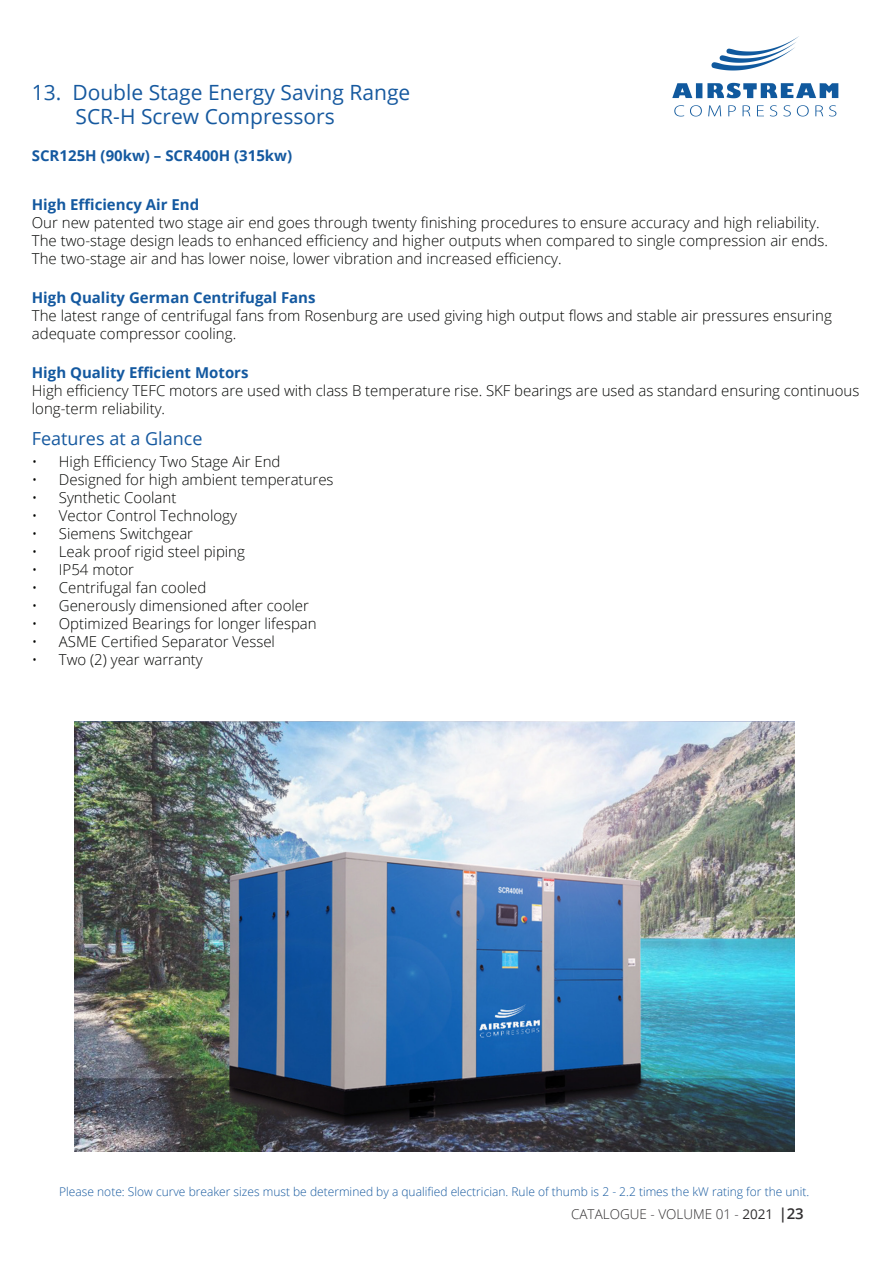
<style>
.page{position:relative;width:893px;height:1263px;background:#fff}
.page>*{position:absolute;margin:0;border:0;box-sizing:border-box;transform-origin:0 0}
.subtitle{font:21px "Open Sans";color:#16599f}
.subtitle-2{font:18px "Open Sans";color:#16599f}
.body_text{font:300 15px/18px "Open Sans";color:#040503}
.body_text-2{font:700 15px "Open Sans";color:#1459a0}
.t1{font:300 13.5px "Open Sans";color:#312f30}
.body_text-3{font:300 12px "Open Sans";color:#16599f}
.s1{font-weight:400}
.s2{font-weight:600;font-size:15px}
</style>
<div class="page">
<img style="left:74px;top:721px;width:720px;height:431px">
<img style="left:672px;top:37px;width:167px;height:80px">
<p class="subtitle" style="left:32px;top:78px;width:380px">13. Double Stage Energy Saving Range</p>
<p class="subtitle" style="left:76px;top:102px;width:261px">SCR-H Screw Compressors</p>
<p class="body_text-2" style="left:32px;top:145px;width:262px">SCR125H (90kw) – SCR400H (315kw)</p>
<p class="body_text-2" style="left:32px;top:194px;width:169px">High Efficiency Air End</p>
<p class="body_text" style="left:32px;top:213px;width:789px">Our new patented two stage air end goes through twenty finishing procedures to ensure accuracy and high reliability.</p>
<p class="body_text" style="left:32px;top:231px;width:798px">The two-stage design leads to enhanced efficiency and higher outputs when compared to single compression air ends.</p>
<p class="body_text" style="left:32px;top:249px;width:531px">The two-stage air and has lower noise, lower vibration and increased efficiency.</p>
<p class="body_text-2" style="left:32px;top:287px;width:285px">High Quality German Centrifugal Fans</p>
<p class="body_text" style="left:32px;top:306px;width:801px">The latest range of centrifugal fans from Rosenburg are used giving high output flows and stable air pressures ensuring</p>
<p class="body_text" style="left:32px;top:324px;width:206px">adequate compressor cooling.</p>
<p class="body_text-2" style="left:32px;top:362px;width:218px">High Quality Efficient Motors</p>
<p class="body_text" style="left:32px;top:381px;width:829px">High efficiency TEFC motors are used with class B temperature rise. SKF bearings are used as standard ensuring continuous long-term reliability.</p>
<p class="body_text" style="left:32px;top:452px;width:250px">• High Efficiency Two Stage Air End</p>
<p class="body_text" style="left:32px;top:470px;width:303px">• Designed for high ambient temperatures</p>
<p class="body_text" style="left:32px;top:488px;width:146px">• Synthetic Coolant</p>
<p class="body_text" style="left:32px;top:506px;width:207px">• Vector Control Technology</p>
<p class="body_text" style="left:32px;top:524px;width:163px">• Siemens Switchgear</p>
<p class="body_text" style="left:32px;top:542px;width:215px">• Leak proof rigid steel piping</p>
<p class="body_text" style="left:32px;top:560px;width:104px">• IP54 motor</p>
<p class="body_text" style="left:32px;top:578px;width:176px">• Centrifugal fan cooled</p>
<p class="body_text" style="left:32px;top:596px;width:279px">• Generously dimensioned after cooler</p>
<p class="body_text" style="left:32px;top:614px;width:286px">• Optimized Bearings for longer lifespan</p>
<p class="body_text" style="left:32px;top:632px;width:245px">• ASME Certified Separator Vessel</p>
<p class="body_text" style="left:32px;top:650px;width:172px">• Two (2) year warranty</p>
<p class="subtitle-2" style="left:32px;top:426px;width:172px">Features at a Glance</p>
<p class="body_text-3" style="left:59px;top:1184px;width:751px">Please note: Slow curve breaker sizes must be determined by a qualified electrician. Rule of thumb is 2 - 2.2 times the kW rating for the unit.</p>
<p class="t1" style="left:571px;top:1205px;width:234px">CATALOGUE - VOLUME 01 - <span class="s1">2021</span> <span class="s2">|23</span></p>
</div>
